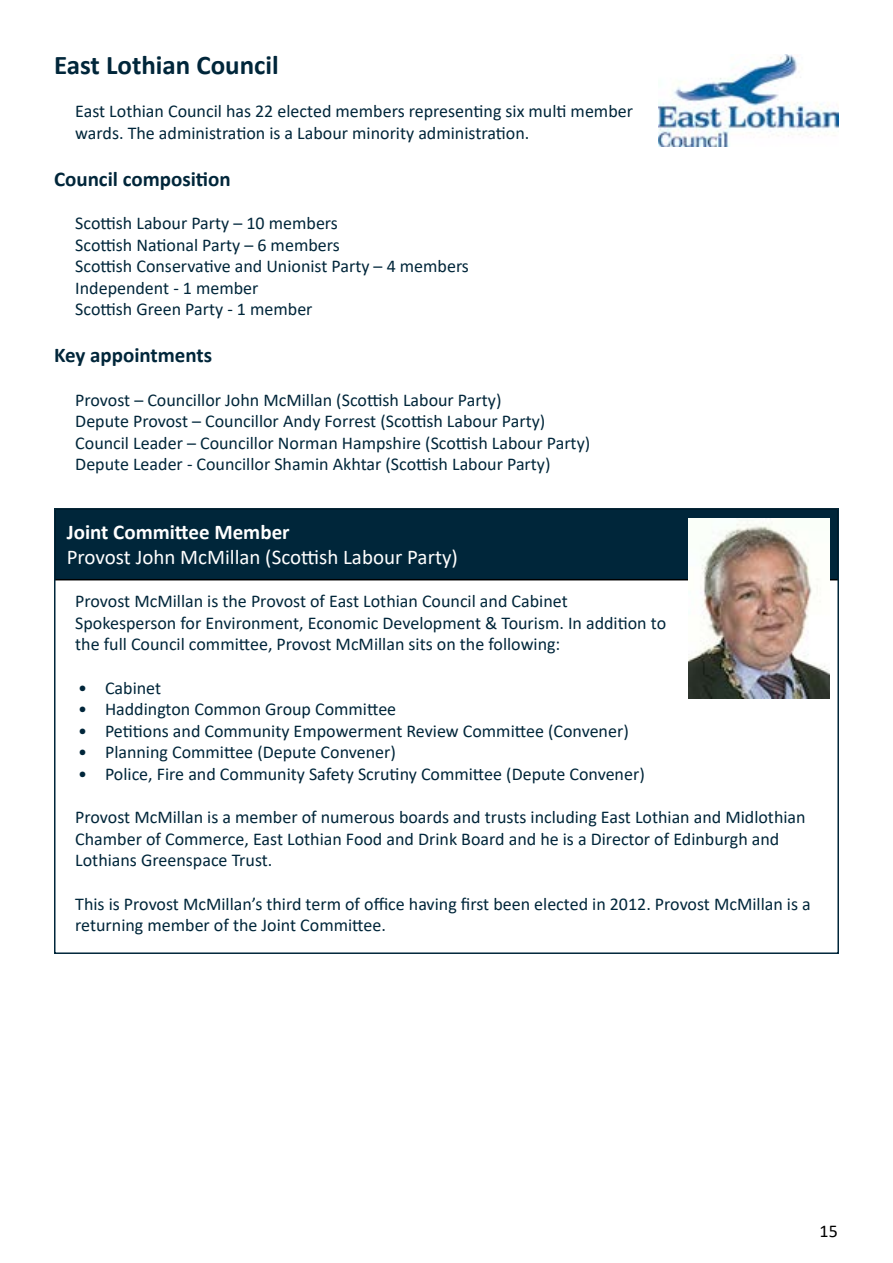
<style>
.page{position:relative;width:893px;height:1263px;background:#fff}
.page>*{position:absolute;margin:0;border:0;box-sizing:border-box;transform-origin:0 0}
.t1{font:700 27px "Calibri";color:#00263a}
.t2{font:21px "Calibri";color:#fff}
.t3{font:700 21px "Calibri";color:#00263a}
.t4{font:700 21px "Calibri";color:#fff}
.t5{font:18px/21.6px "Calibri";color:#00263a}
.t6{font:18px "Calibri";color:#000}
</style>
<div class="page">
<div style="left:55px;top:509px;width:783px;height:71px;background:#00263a"></div>
<div style="left:54px;top:508px;width:785px;height:72px;border:2px solid #000"></div>
<div style="left:54px;top:508px;width:785px;height:446px;border:2px solid #00263a"></div>
<img style="left:688px;top:519px;width:141px;height:180px">
<img style="left:659px;top:54px;width:180px;height:93px">
<h1 class="t1" style="left:54px;top:46px;width:226px">East Lothian Council</h1>
<p class="t5" style="left:75px;top:100px;width:559px">East Lothian Council has 22 elected members representing six multi member wards. The administration is a Labour minority administration.</p>
<p class="t3" style="left:54px;top:164px;width:178px">Council composition</p>
<p class="t5" style="left:75px;top:212px;width:395px">Scottish Labour Party – 10 members<br>Scottish National Party – 6 members<br>Scottish Conservative and Unionist Party – 4 members Independent - 1 member<br>Scottish Green Party - 1 member</p>
<p class="t3" style="left:54px;top:340px;width:160px">Key appointments</p>
<p class="t5" style="left:75px;top:388px;width:516px">Provost – Councillor John McMillan (Scottish Labour Party)<br>Depute Provost – Councillor Andy Forrest (Scottish Labour Party)<br>Council Leader – Councillor Norman Hampshire (Scottish Labour Party)<br>Depute Leader - Councillor Shamin Akhtar (Scottish Labour Party)</p>
<p class="t4" style="left:67px;top:517px;width:224px">Joint Committee Member</p>
<p class="t2" style="left:67px;top:542px;width:393px">Provost John McMillan (Scottish Labour Party)</p>
<p class="t5" style="left:75px;top:590px;width:592px">Provost McMillan is the Provost of East Lothian Council and Cabinet<br>Spokesperson for Environment, Economic Development &amp; Tourism. In addition to the full Council committee, Provost McMillan sits on the following:</p>
<p class="t5" style="left:78px;top:676px;width:85px">• Cabinet</p>
<p class="t5" style="left:78px;top:698px;width:320px">• Haddington Common Group Committee</p>
<p class="t5" style="left:78px;top:719px;width:552px">• Petitions and Community Empowerment Review Committee (Convener)</p>
<p class="t5" style="left:78px;top:741px;width:319px">• Planning Committee (Depute Convener)</p>
<p class="t5" style="left:78px;top:763px;width:568px">• Police, Fire and Community Safety Scrutiny Committee (Depute Convener)</p>
<p class="t5" style="left:75px;top:806px;width:732px">Provost McMillan is a member of numerous boards and trusts including East Lothian and Midlothian<br>Chamber of Commerce, East Lothian Food and Drink Board and he is a Director of Edinburgh and<br>Lothians Greenspace Trust.</p>
<p class="t5" style="left:75px;top:892px;width:737px">This is Provost McMillan’s third term of office having first been elected in 2012. Provost McMillan is a returning member of the Joint Committee.</p>
<p class="t6" style="left:820px;top:1218px;width:20px">15</p>
</div>
